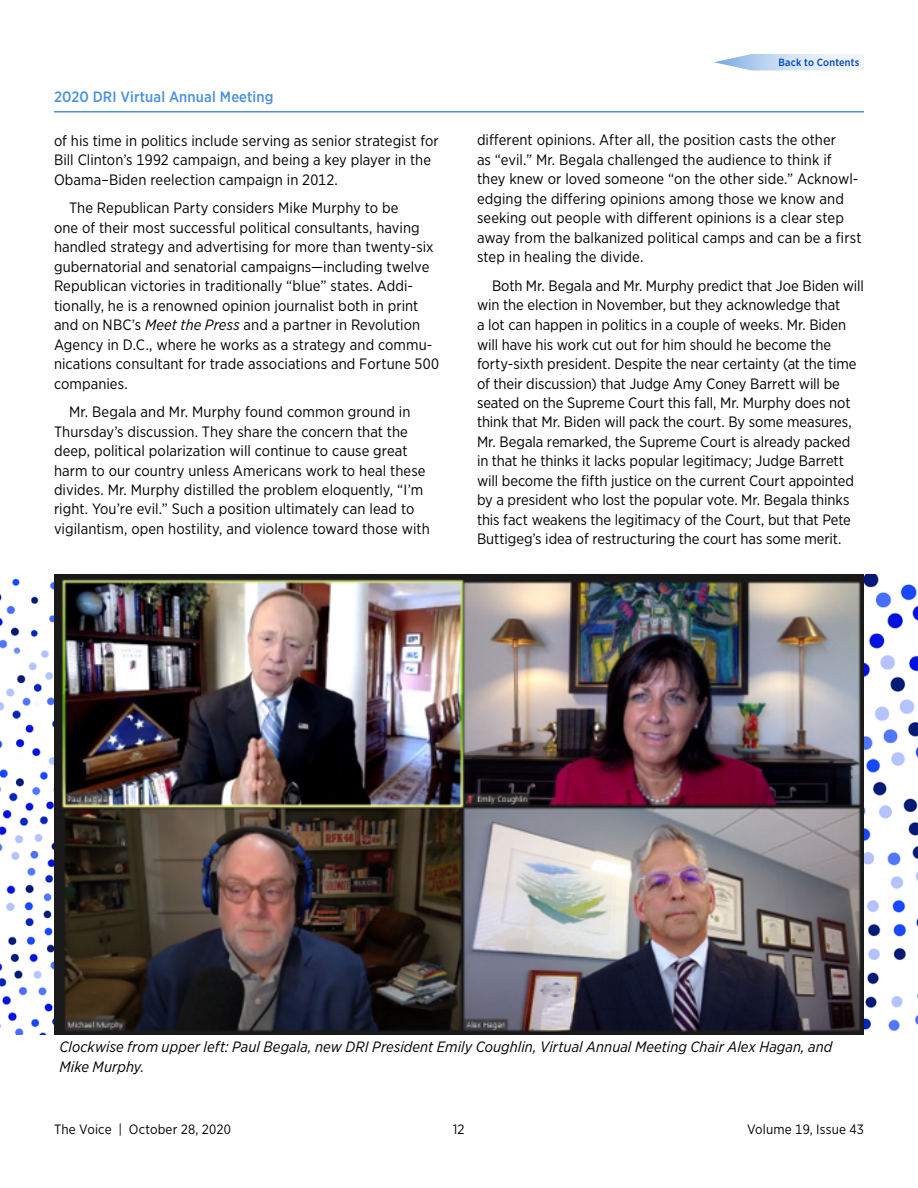
<style>
.page{position:relative;width:918px;height:1188px;background:#fff}
.page>*{position:absolute;margin:0;border:0;box-sizing:border-box;transform-origin:0 0}
.t1{font:15px/19.5px "Gotham Narrow";color:#000}
.t2{font:italic 15px/19.5px "Gotham Narrow";letter-spacing:.005em;color:#000}
.t3{font:500 15px "Gotham Narrow";letter-spacing:.01em;color:#4c92da}
.t4{font:13.5px "Gotham Narrow";letter-spacing:.01em;color:#000}
.t5{font:500 10.5px "Gotham Narrow";letter-spacing:.02em;color:#0045c0}
.s1{font-style:italic}
</style>
<div class="page">
<svg style="left:714px;top:54px;width:150px;height:16px"></svg>
<hr style="left:54px;top:111px;width:810px;height:1px;background:#4c92da">
<img style="left:0;top:574px;width:918px;height:461px">
<img style="left:55px;top:574px;width:809px;height:461px">
<p class="t3" style="left:54px;top:87px;width:221px">2020 DRI Virtual Annual Meeting</p>
<p class="t1" style="left:54px;top:130px;width:386px">of his time in politics include serving as senior strategist for<br>Bill Clinton’s 1992 campaign, and being a key player in the<br>Obama–Biden reelection campaign in 2012.</p>
<p class="t1" style="left:54px;top:198px;width:386px;text-indent:15px">The Republican Party considers Mike Murphy to be<br>one of their most successful political consultants, having handled strategy and advertising for more than twenty-six gubernatorial and senatorial campaigns—including twelve Republican victories in traditionally “blue” states. Addi&shy;tionally, he is a renowned opinion journalist both in print and on NBC’s <span class="s1">Meet the Press</span> and a partner in Revolution Agency in D.C., where he works as a strategy and commu&shy;nications consultant for trade associations and Fortune 500 companies.</p>
<p class="t1" style="left:54px;top:402px;width:377px;text-indent:15px">Mr. Begala and Mr. Murphy found common ground in Thursday’s discussion. They share the concern that the deep, political polarization will continue to cause great harm to our country unless Americans work to heal these divides. Mr. Murphy distilled the problem eloquently, “I’m right. You’re evil.” Such a position ultimately can lead to vigilantism, open hostility, and violence toward those with</p>
<p class="t5" style="left:778px;top:56px;width:83px">Back to Contents</p>
<p class="t1" style="left:477px;top:130px;width:386px">different opinions. After all, the position casts the other<br>as “evil.” Mr. Begala challenged the audience to think if they knew or loved someone “on the other side.” Acknowl&shy;edging the differing opinions among those we know and seeking out people with different opinions is a clear step away from the balkanized political camps and can be a first step in healing the divide.</p>
<p class="t1" style="left:477px;top:276px;width:388px;text-indent:15px">Both Mr. Begala and Mr. Murphy predict that Joe Biden will win the election in November, but they acknowledge that<br>a lot can happen in politics in a couple of weeks. Mr. Biden will have his work cut out for him should he become the forty-sixth president. Despite the near certainty (at the time of their discussion) that Judge Amy Coney Barrett will be seated on the Supreme Court this fall, Mr. Murphy does not think that Mr. Biden will pack the court. By some measures, Mr. Begala remarked, the Supreme Court is already packed in that he thinks it lacks popular legitimacy; Judge Barrett will become the fifth justice on the current Court appointed by a president who lost the popular vote. Mr. Begala thinks this fact weakens the legitimacy of the Court, but that Pete Buttigeg’s idea of restructuring the court has some merit.</p>
<p class="t2" style="left:59px;top:1037px;width:775px">Clockwise from upper left: Paul Begala, new DRI President Emily Coughlin, Virtual Annual Meeting Chair Alex Hagan, and<br>Mike Murphy.</p>
<p class="t4" style="left:54px;top:1121px;width:178px">The Voice | October 28, 2020</p>
<p class="t4" style="left:453px;top:1121px;width:13px">12</p>
<p class="t4" style="left:747px;top:1121px;width:118px">Volume 19, Issue 43</p>
</div>
